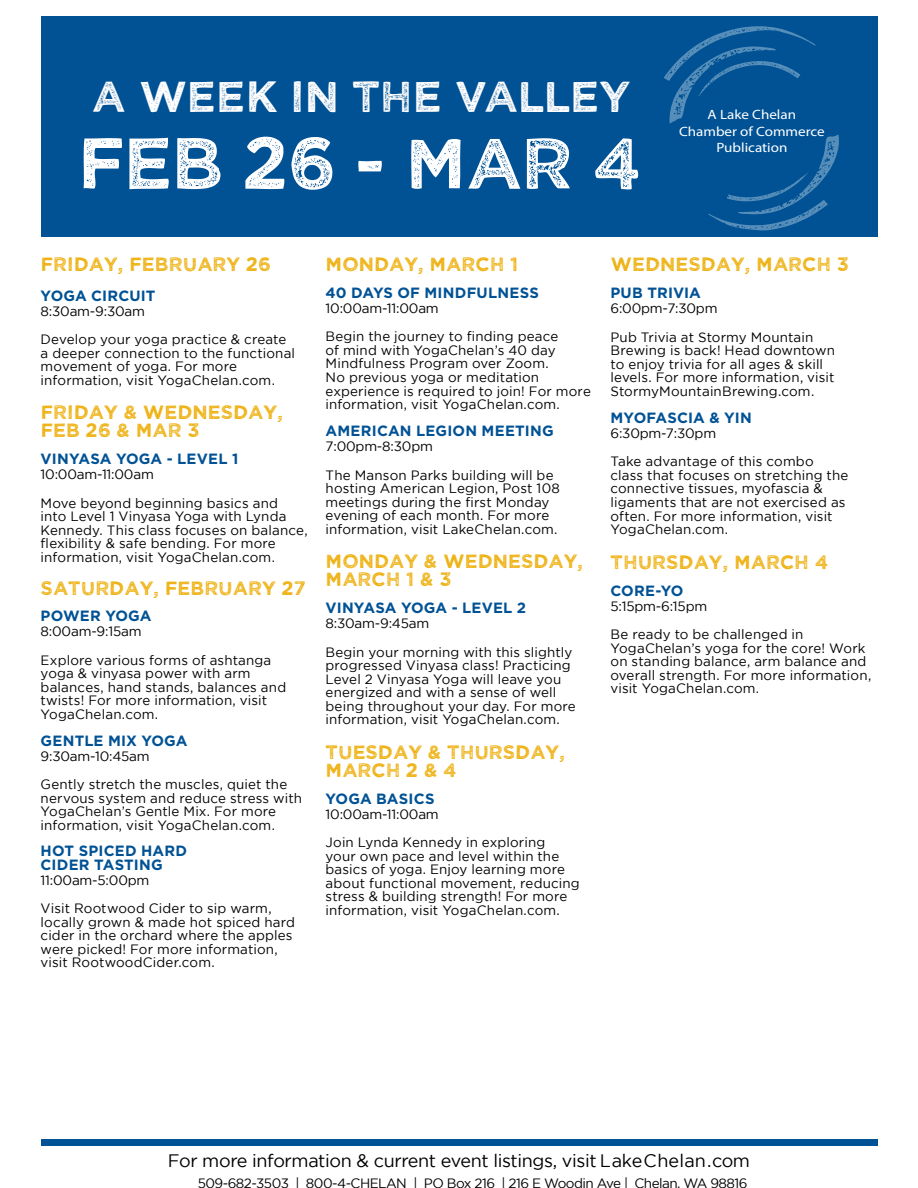
<style>
.page{position:relative;width:918px;height:1188px;background:#fff}
.page>*{position:absolute;margin:0;border:0;box-sizing:border-box;transform-origin:0 0}
.t1{font:73.5px "Wicked Grit";color:#fff}
.t2{font:43.5px "Wicked Grit";letter-spacing:-.01em;color:#fff}
.t3{font:19.35px/18px "Wicked Grit";color:#eeb111}
.t4{font:18px "Gotham";letter-spacing:-.02em;color:#000}
.t5{font:700 14.85px/13.4px "Gotham";letter-spacing:.01em;color:#005295}
.t6{font:13.5px/13.5px "Gotham";letter-spacing:.01em;color:#000}
.t7{font:13.5px "Gotham";letter-spacing:-.04em;color:#000}
.t8{font:13.5px/16.2px "Myriad Pro";color:#fff;text-align:center;scale:1.12 1}
.s1{font-size:72px}
</style>
<div class="page">
<div style="left:41px;top:17px;width:837px;height:220px;background:#005295"></div>
<div style="left:41px;top:1139px;width:837px;height:6px;background:#005295"></div>
<svg style="left:664px;top:26px;width:152px;height:97px"></svg>
<svg style="left:708px;top:135px;width:131px;height:96px"></svg>
<h2 class="t2" style="left:91px;top:68px;width:541px">A WEEK IN THE VALLEY</h2>
<h1 class="t1" style="left:77px;top:115px;width:566px">FEB 26 - <span class="s1">MAR 4</span></h1>
<p class="t8" style="left:679px;top:107px;width:132px">A Lake Chelan<br>Chamber of Commerce<br>Publication</p>
<h3 class="t3" style="left:41px;top:254px;width:232px">FRIDAY, FEBRUARY 26</h3>
<p class="t5" style="left:41px;top:289px;width:116px">YOGA CIRCUIT</p>
<p class="t6" style="left:41px;top:297px;width:247px;line-height:28.5px">8:30am-9:30am<br>Develop your yoga practice &amp; create</p>
<p class="t6" style="left:41px;top:346px;width:256px">a deeper connection to the functional movement of yoga. For more information, visit YogaChelan.com.</p>
<h3 class="t3" style="left:41px;top:402px;width:244px">FRIDAY &amp; WEDNESDAY,<br>FEB 26 &amp; MAR 3</h3>
<p class="t5" style="left:41px;top:452px;width:199px">VINYASA YOGA - LEVEL 1</p>
<p class="t6" style="left:41px;top:460px;width:239px;line-height:28.5px">10:00am-11:00am<br>Move beyond beginning basics and</p>
<p class="t6" style="left:41px;top:509px;width:268px">into Level 1 Vinyasa Yoga with Lynda Kennedy. This class focuses on balance, flexibility &amp; safe bending. For more information, visit YogaChelan.com.</p>
<h3 class="t3" style="left:41px;top:578px;width:267px">SATURDAY, FEBRUARY 27</h3>
<p class="t5" style="left:41px;top:609px;width:112px">POWER YOGA</p>
<p class="t6" style="left:41px;top:617px;width:232px;line-height:28.5px">8:00am-9:15am<br>Explore various forms of ashtanga</p>
<p class="t6" style="left:41px;top:667px;width:247px">yoga &amp; vinyasa power with arm balances, hand stands, balances and twists! For more information, visit<br>YogaChelan.com.</p>
<p class="t5" style="left:41px;top:734px;width:149px">GENTLE MIX YOGA</p>
<p class="t6" style="left:41px;top:741px;width:248px;line-height:28.5px">9:30am-10:45am<br>Gently stretch the muscles, quiet the</p>
<p class="t6" style="left:41px;top:791px;width:263px">nervous system and reduce stress with<br>YogaChelan’s Gentle Mix. For more information, visit YogaChelan.com.</p>
<p class="t5" style="left:41px;top:844px;width:148px">HOT SPICED HARD<br>CIDER TASTING</p>
<p class="t6" style="left:41px;top:865px;width:232px;line-height:28.5px">11:00am-5:00pm<br>Visit Rootwood Cider to sip warm,</p>
<p class="t6" style="left:41px;top:915px;width:256px">locally grown &amp; made hot spiced hard cider in the orchard where the apples were picked! For more information, visit RootwoodCider.com.</p>
<h3 class="t3" style="left:326px;top:254px;width:194px">MONDAY, MARCH 1</h3>
<p class="t5" style="left:326px;top:286px;width:215px">40 DAYS OF MINDFULNESS</p>
<p class="t6" style="left:326px;top:294px;width:234px;line-height:28.5px">10:00am-11:00am<br>Begin the journey to finding peace</p>
<p class="t6" style="left:326px;top:343px;width:267px">of mind with YogaChelan’s 40 day Mindfulness Program over Zoom.<br>No previous yoga or meditation experience is required to join! For more information, visit YogaChelan.com.</p>
<p class="t5" style="left:326px;top:424px;width:230px">AMERICAN LEGION MEETING</p>
<p class="t6" style="left:326px;top:432px;width:229px;line-height:28.5px">7:00pm-8:30pm<br>The Manson Parks building will be</p>
<p class="t6" style="left:326px;top:481px;width:236px">hosting American Legion, Post 108 meetings during the first Monday evening of each month. For more information, visit LakeChelan.com.</p>
<h3 class="t3" style="left:326px;top:551px;width:259px">MONDAY &amp; WEDNESDAY,<br>MARCH 1 &amp; 3</h3>
<p class="t5" style="left:326px;top:601px;width:202px">VINYASA YOGA - LEVEL 2</p>
<p class="t6" style="left:326px;top:609px;width:248px;line-height:28.5px">8:30am-9:45am<br>Begin your morning with this slightly</p>
<p class="t6" style="left:326px;top:658px;width:252px">progressed Vinyasa class! Practicing Level 2 Vinyasa Yoga will leave you energized and with a sense of well being throughout your day. For more information, visit YogaChelan.com.</p>
<h3 class="t3" style="left:326px;top:742px;width:241px">TUESDAY &amp; THURSDAY,<br>MARCH 2 &amp; 4</h3>
<p class="t5" style="left:326px;top:792px;width:110px">YOGA BASICS</p>
<p class="t6" style="left:326px;top:799px;width:221px;line-height:28.5px">10:00am-11:00am<br>Join Lynda Kennedy in exploring</p>
<p class="t6" style="left:326px;top:849px;width:256px">your own pace and level within the basics of yoga. Enjoy learning more about functional movement, reducing stress &amp; building strength! For more information, visit YogaChelan.com.</p>
<h3 class="t3" style="left:611px;top:254px;width:240px">WEDNESDAY, MARCH 3</h3>
<p class="t5" style="left:611px;top:286px;width:92px">PUB TRIVIA</p>
<p class="t6" style="left:611px;top:294px;width:204px;line-height:28.7px">6:00pm-7:30pm<br>Pub Trivia at Stormy Mountain</p>
<p class="t6" style="left:611px;top:343px;width:226px">Brewing is back! Head downtown to enjoy trivia for all ages &amp; skill levels. For more information, visit StormyMountainBrewing.com.</p>
<p class="t5" style="left:611px;top:411px;width:143px">MYOFASCIA &amp; YIN</p>
<p class="t6" style="left:611px;top:418px;width:205px;line-height:28.7px">6:30pm-7:30pm<br>Take advantage of this combo</p>
<p class="t6" style="left:611px;top:468px;width:239px">class that focuses on stretching the connective tissues, myofascia &amp; ligaments that are not exercised as often. For more information, visit<br>YogaChelan.com.</p>
<h3 class="t3" style="left:611px;top:552px;width:219px">THURSDAY, MARCH 4</h3>
<p class="t5" style="left:611px;top:583px;width:74px">CORE-YO</p>
<p class="t6" style="left:611px;top:591px;width:194px;line-height:28.7px">5:15pm-6:15pm<br>Be ready to be challenged in</p>
<p class="t6" style="left:611px;top:641px;width:262px">YogaChelan’s yoga for the core! Work on standing balance, arm balance and overall strength. For more information, visit YogaChelan.com.</p>
<h3 class="t4" style="left:168px;top:1151px;width:584px">For more information &amp; current event listings, visit LakeChelan.com</h3>
<p class="t7" style="left:198px;top:1176px;width:551px">509-682-3503 | 800-4-CHELAN | PO Box 216 | 216 E Woodin Ave | Chelan WA 98816</p>
</div>
